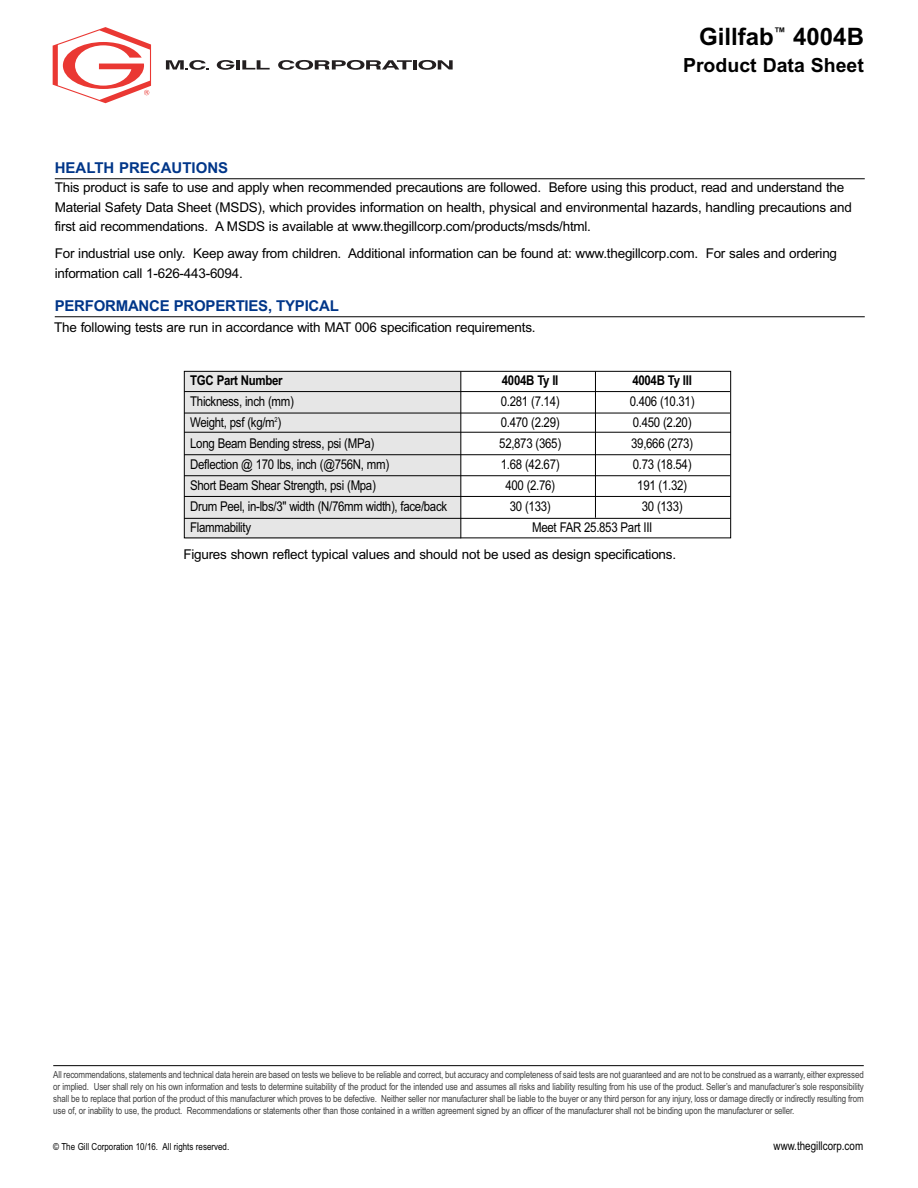
<style>
.page{position:relative;width:918px;height:1188px;background:#fff}
.page>*{position:absolute;margin:0;border:0;box-sizing:border-box;transform-origin:0 0}
.t1{font:700 24px "Arial";color:#000}
.t2{font:700 19.5px "Arial";color:#000}
.t3{font:700 15px "Arial";letter-spacing:-.015em;color:#003689}
.t4{font:13.5px/19.5px "Arial";letter-spacing:-.015em;color:#000}
.t5{font:13.5px "Arial";letter-spacing:-.015em;color:#000;scale:.85 1}
.t6{font:700 13.5px "Arial";letter-spacing:-.03em;color:#000;scale:.85 1}
.t7{font:12px "Arial Narrow";color:#000}
.t8{font:9.75px/12px "Arial Narrow";letter-spacing:-.015em;color:#404040;text-align:justify}
.t9{font:9.75px "Arial Narrow";color:#000}
</style>
<div class="page">
<hr style="left:55px;top:178px;width:810px;height:1px;background:#000">
<hr style="left:55px;top:316px;width:810px;height:1px;background:#000">
<hr style="left:53px;top:1065px;width:811px;height:1px;background:#000">
<div style="left:185px;top:371px;width:276px;height:167px;background:#e6e6e6"></div>
<div style="left:184px;top:371px;width:547px;height:167px;border:1px solid #000"></div>
<hr style="left:184px;top:391px;width:546px;height:1px;background:#000">
<hr style="left:184px;top:413px;width:546px;height:1px;background:#000">
<hr style="left:184px;top:432px;width:547px;height:1px;background:#000">
<hr style="left:184px;top:454px;width:547px;height:1px;background:#000">
<hr style="left:184px;top:475px;width:546px;height:1px;background:#000">
<hr style="left:184px;top:496px;width:546px;height:1px;background:#000">
<hr style="left:184px;top:518px;width:546px;height:1px;background:#000">
<hr style="left:595px;top:372px;width:1px;height:146px;background:#000">
<hr style="left:460px;top:372px;width:1px;height:166px;background:#000">
<svg style="left:166px;top:60px;width:43px;height:10px"></svg>
<hr style="left:236px;top:60px;width:4px;height:10px;background:#231f20">
<svg style="left:242px;top:60px;width:28px;height:10px"></svg>
<svg style="left:278px;top:60px;width:134px;height:10px"></svg>
<hr style="left:413px;top:60px;width:4px;height:10px;background:#231f20">
<svg style="left:419px;top:60px;width:34px;height:10px"></svg>
<svg style="left:217px;top:60px;width:17px;height:10px"></svg>
<svg style="left:53px;top:27px;width:98px;height:76px"></svg>
<h1 class="t1" style="left:699px;top:23px;width:166px">Gillfab<sup>™</sup> 4004B</h1>
<h2 class="t2" style="left:683px;top:54px;width:182px">Product Data Sheet</h2>
<h3 class="t3" style="left:55px;top:159px;width:175px">HEALTH PRECAUTIONS</h3>
<p class="t4" style="left:55px;top:178px;width:799px">This product is safe to use and apply when recommended precautions are followed. Before using this product, read and understand the<br>Material Safety Data Sheet (MSDS), which provides information on health, physical and environmental hazards, handling precautions and first aid recommendations. A MSDS is available at www.thegillcorp.com/products/msds/html.</p>
<h3 class="t4" style="left:55px;top:244px;width:784px">For industrial use only. Keep away from children. Additional information can be found at: www.thegillcorp.com. For sales and ordering information call 1-626-443-6094.</h3>
<h3 class="t3" style="left:55px;top:297px;width:286px">PERFORMANCE PROPERTIES, TYPICAL</h3>
<h3 class="t4" style="left:54px;top:318px;width:483px">The following tests are run in accordance with MAT 006 specification requirements.</h3>
<h3 class="t6" style="left:190px;top:373px;width:110px">TGC Part Number</h3>
<h3 class="t6" style="left:502px;top:373px;width:68px">4004B Ty II</h3>
<h3 class="t6" style="left:632px;top:373px;width:71px">4004B Ty III</h3>
<h3 class="t5" style="left:190px;top:394px;width:123px">Thickness, inch (mm)</h3>
<h3 class="t5" style="left:501px;top:394px;width:71px">0.281 (7.14)</h3>
<h3 class="t5" style="left:630px;top:394px;width:78px">0.406 (10.31)</h3>
<h3 class="t5" style="left:190px;top:415px;width:109px">Weight, psf (kg/m<sup>2</sup>)</h3>
<h3 class="t5" style="left:501px;top:415px;width:71px">0.470 (2.29)</h3>
<h3 class="t5" style="left:633px;top:415px;width:71px">0.450 (2.20)</h3>
<h3 class="t5" style="left:190px;top:436px;width:218px">Long Beam Bending stress, psi (MPa)</h3>
<h3 class="t5" style="left:499px;top:436px;width:74px">52,873 (365)</h3>
<h3 class="t5" style="left:631px;top:436px;width:74px">39,666 (273)</h3>
<h3 class="t5" style="left:190px;top:457px;width:236px">Deflection @ 170 lbs, inch (@756N, mm)</h3>
<h3 class="t5" style="left:501px;top:457px;width:71px">1.68 (42.67)</h3>
<h3 class="t5" style="left:633px;top:457px;width:71px">0.73 (18.54)</h3>
<h3 class="t5" style="left:190px;top:478px;width:220px">Short Beam Shear Strength, psi (Mpa)</h3>
<h3 class="t5" style="left:505px;top:478px;width:60px">400 (2.76)</h3>
<h3 class="t5" style="left:637px;top:478px;width:60px">191 (1.32)</h3>
<h3 class="t5" style="left:190px;top:499px;width:304px">Drum Peel, in-lbs/3" width (N/76mm width), face/back</h3>
<h3 class="t5" style="left:510px;top:499px;width:50px">30 (133)</h3>
<h3 class="t5" style="left:642px;top:499px;width:50px">30 (133)</h3>
<h3 class="t5" style="left:190px;top:520px;width:73px">Flammability</h3>
<h3 class="t5" style="left:532px;top:520px;width:143px">Meet FAR 25.853 Part III</h3>
<h3 class="t4" style="left:183px;top:545px;width:494px">Figures shown reflect typical values and should not be used as design specifications.</h3>
<p class="t8" style="left:53px;top:1069px;width:812px">All recommendations, statements and technical data herein are based on tests we believe to be reliable and correct, but accuracy and completeness of said tests are not guaranteed and are not to be construed as a warranty, either expressed or implied. User shall rely on his own information and tests to determine suitability of the product for the intended use and assumes all risks and liability resulting from his use of the product. Seller’s and manufacturer’s sole responsibility shall be to replace that portion of the product of this manufacturer which proves to be defective. Neither seller nor manufacturer shall be liable to the buyer or any third person for any injury, loss or damage directly or indirectly resulting from use of, or inability to use, the product. Recommendations or statements other than those contained in a written agreement signed by an officer of the manufacturer shall not be binding upon the manufacturer or seller.</p>
<p class="t9" style="left:53px;top:1141px;width:177px">© The Gill Corporation 10/16. All rights reserved.</p>
<p class="t7" style="left:774px;top:1139px;width:91px">www.thegillcorp.com</p>
</div>
